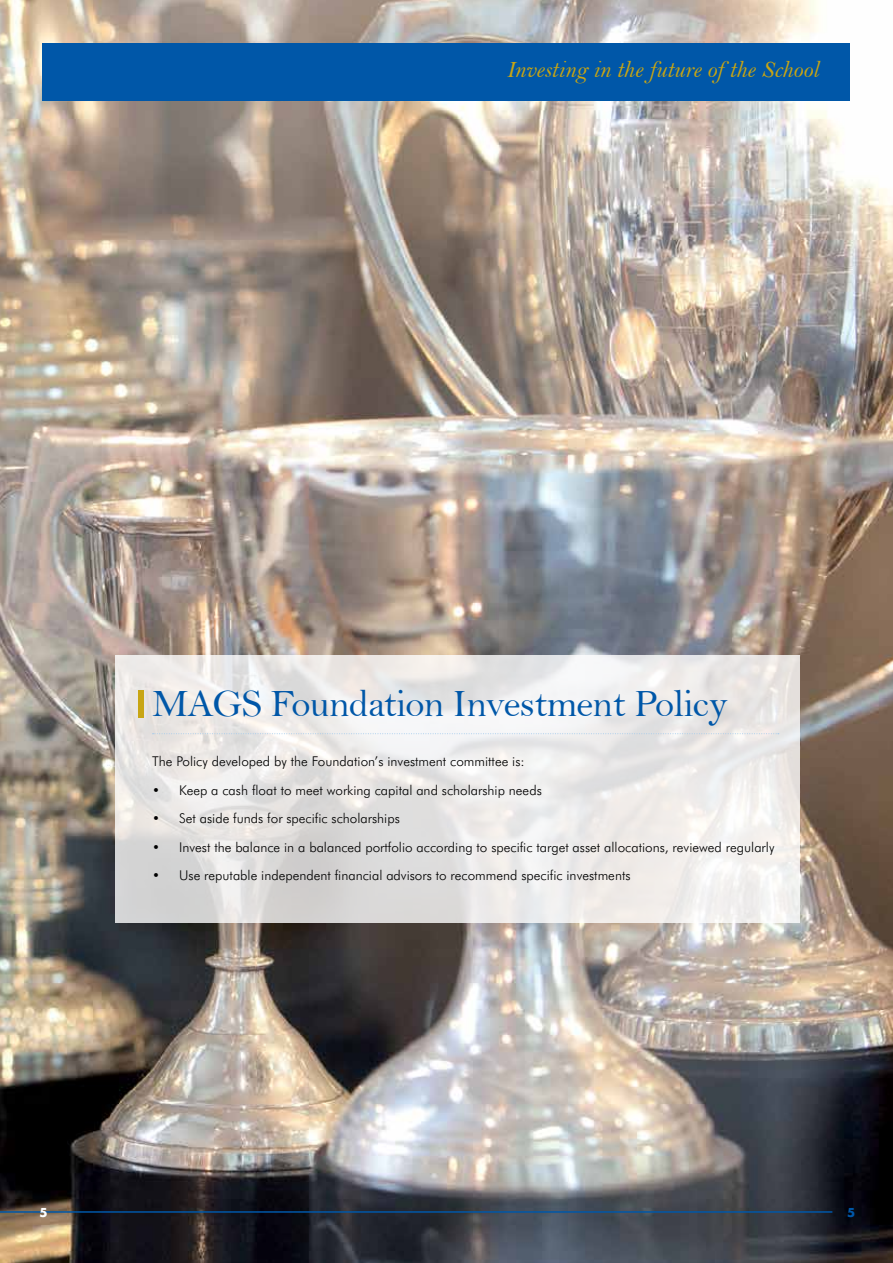
<style>
.page{position:relative;width:893px;height:1263px;background:#fff}
.page>*{position:absolute;margin:0;border:0;box-sizing:border-box;transform-origin:0 0}
.t1{font:39px "Bell";letter-spacing:-.02em;color:#0057a8}
.t2{font:24px "Bell MT Italic";letter-spacing:-.005em;color:#c8a513}
.t3{font:300 13.5px "Futura BT";color:#000}
.t4{font:700 12px "Futura";color:#0057a8}
.t5{font:700 12px "Futura";color:#fff}
</style>
<div class="page">
<img style="left:0;top:0;width:893px;height:1263px">
<svg style="left:115px;top:655px;width:684px;height:268px;fill:#ece9e8"></svg>
<div style="left:138px;top:690px;width:6px;height:27px;background:#c8a513"></div>
<svg style="left:153px;top:733px;width:626px;height:1px"></svg>
<hr style="left:0;top:1211px;width:832px;height:2px;background:#0057a8">
<div style="left:43px;top:43px;width:807px;height:57px;background:#0057a8"></div>
<h2 class="t2" style="left:506px;top:55px;width:314px">Investing in the future of the School</h2>
<h1 class="t1" style="left:152px;top:681px;width:577px">MAGS Foundation Investment Policy</h1>
<p class="t3" style="left:152px;top:753px;width:374px">The Policy developed by the Foundation’s investment committee is:</p>
<p class="t3" style="left:152px;top:782px;width:391px">• Keep a cash float to meet working capital and scholarship needs</p>
<p class="t3" style="left:152px;top:810px;width:249px">• Set aside funds for specific scholarships</p>
<p class="t3" style="left:152px;top:839px;width:624px">• Invest the balance in a balanced portfolio according to specific target asset allocations, reviewed regularly</p>
<p class="t3" style="left:152px;top:867px;width:480px">• Use reputable independent financial advisors to recommend specific investments</p>
<p class="t5" style="left:39px;top:1203px;width:10px">5</p>
<p class="t4" style="left:847px;top:1203px;width:10px">5</p>
</div>
